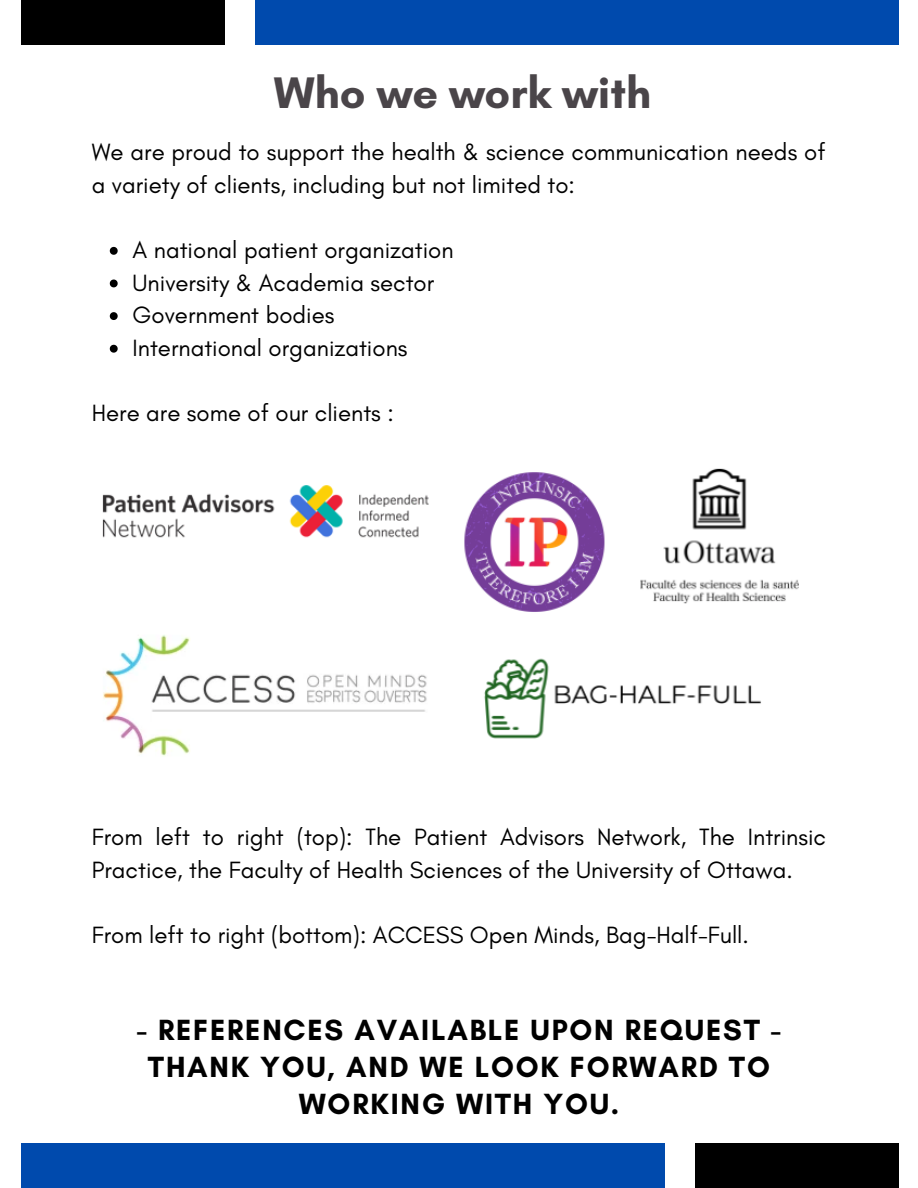
<style>
.page{position:relative;width:918px;height:1188px;background:#fff}
.page>*{position:absolute;margin:0;border:0;box-sizing:border-box;transform-origin:0 0}
.t1{font:700 45px "Glacial Indifference";color:#4a4549}
.t2{font:700 29.7px/37.2px "Glacial Indifference";letter-spacing:.06em;color:#000;text-align:center}
.t3{font:24px/32.7px "Glacial Indifference";color:#000}
</style>
<div class="page">
<div style="left:255px;top:0;width:644px;height:45px;background:#004aad"></div>
<div style="left:21px;top:0;width:204px;height:45px;background:#000"></div>
<div style="left:21px;top:1143px;width:643px;height:45px;background:#004aad"></div>
<div style="left:695px;top:1143px;width:204px;height:45px;background:#000"></div>
<svg style="left:110px;top:247px;width:8px;height:8px"></svg>
<svg style="left:110px;top:280px;width:8px;height:7px"></svg>
<svg style="left:110px;top:312px;width:8px;height:8px"></svg>
<svg style="left:110px;top:345px;width:8px;height:8px"></svg>
<img style="left:102px;top:468px;width:697px;height:288px">
<h1 class="t1" style="left:274px;top:65px;width:379px">Who we work with</h1>
<p class="t3" style="left:92px;top:136px;width:735px">We are proud to support the health &amp; science communication needs of a variety of clients, including but not limited to:</p>
<p class="t3" style="left:133px;top:233px;width:323px">A national patient organization<br>University &amp; Academia sector<br>Government bodies<br>International organizations</p>
<p class="t3" style="left:92px;top:397px;width:304px">Here are some of our clients :</p>
<p class="t3" style="left:92px;top:821px;width:736px">From left to right (top): The Patient Advisors Network, The Intrinsic<br>Practice, the Faculty of Health Sciences of the University of Ottawa.</p>
<p class="t3" style="left:92px;top:919px;width:659px">From left to right (bottom): ACCESS Open Minds, Bag-Half-Full.</p>
<p class="t2" style="left:137px;top:1011px;width:646px">- REFERENCES AVAILABLE UPON REQUEST -<br>THANK YOU, AND WE LOOK FORWARD TO<br>WORKING WITH YOU.</p>
</div>
